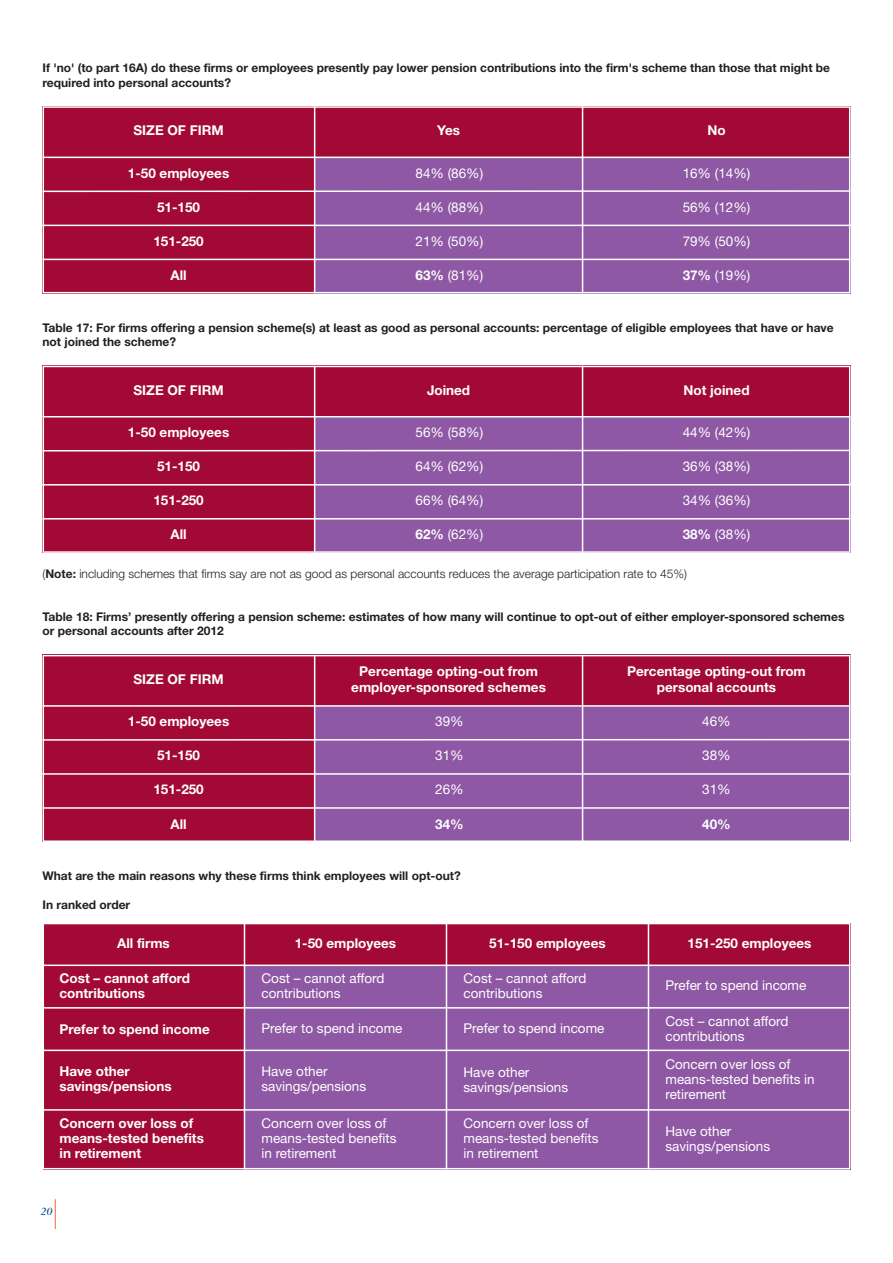
<style>
.page{position:relative;width:893px;height:1263px;background:#fff}
.page>*{position:absolute;margin:0;border:0;box-sizing:border-box;transform-origin:0 0}
.t1{font:13.5px/15px "Helvetica Neue";color:#fff}
.t2{font:700 13.5px/15px "Helvetica Neue";color:#fff}
.t3{font:700 12px/14.4px "Helvetica Neue";color:#231f20}
.t4{font:300 12px "Helvetica Neue";color:#231f20}
.t5{font:italic 700 12px "Garamond Three";color:#004e94}
.s1{font-weight:700}
</style>
<div class="page">
<div style="left:43px;top:923px;width:807px;height:246px;background:#a20a35"></div>
<div style="left:244px;top:965px;width:606px;height:204px;background:#8e58a4"></div>
<div style="left:43px;top:923px;width:807px;height:246px;border:2px solid #fff"></div>
<hr style="left:55px;top:1199px;width:1px;height:30px;background:#f36b31">
<svg style="left:42px;top:106px;width:809px;height:188px;background:#9d3971"></svg>
<hr style="left:43px;top:259px;width:807px;height:1px;background:#fff">
<hr style="left:314px;top:106px;width:1px;height:187px;background:#fff">
<hr style="left:582px;top:106px;width:1px;height:187px;background:#fff">
<svg style="left:42px;top:365px;width:809px;height:188px;background:#9d3971"></svg>
<hr style="left:43px;top:518px;width:807px;height:1px;background:#fff">
<hr style="left:314px;top:366px;width:1px;height:187px;background:#fff">
<hr style="left:582px;top:366px;width:1px;height:187px;background:#fff">
<svg style="left:42px;top:654px;width:809px;height:188px;background:#9d3870"></svg>
<hr style="left:43px;top:807px;width:807px;height:2px;background:#fff">
<hr style="left:314px;top:655px;width:1px;height:187px;background:#fff">
<hr style="left:582px;top:655px;width:1px;height:187px;background:#fff">
<hr style="left:244px;top:923px;width:1px;height:246px;background:#fff">
<hr style="left:446px;top:923px;width:1px;height:246px;background:#fff">
<hr style="left:648px;top:923px;width:1px;height:246px;background:#fff">
<hr style="left:43px;top:964px;width:807px;height:2px;background:#fff">
<hr style="left:43px;top:1007px;width:807px;height:1px;background:#fff">
<hr style="left:43px;top:1049px;width:807px;height:2px;background:#fff">
<hr style="left:43px;top:1109px;width:807px;height:2px;background:#fff">
<p class="t3" style="left:43px;top:62px;width:789px">If 'no' (to part 16A) do these firms or employees presently pay lower pension contributions into the firm's scheme than those that might be required into personal accounts?</p>
<p class="t2" style="left:134px;top:124px;width:92px">SIZE OF FIRM</p>
<p class="t2" style="left:437px;top:124px;width:24px">Yes</p>
<p class="t2" style="left:707px;top:124px;width:20px">No</p>
<p class="t2" style="left:128px;top:167px;width:103px">1-50 employees</p>
<p class="t1" style="left:416px;top:167px;width:69px">84% (86%)</p>
<p class="t1" style="left:683px;top:167px;width:69px">16% (14%)</p>
<p class="t2" style="left:157px;top:201px;width:44px">51-150</p>
<p class="t1" style="left:416px;top:201px;width:69px">44% (88%)</p>
<p class="t1" style="left:683px;top:201px;width:69px">56% (12%)</p>
<p class="t2" style="left:153px;top:235px;width:52px">151-250</p>
<p class="t1" style="left:416px;top:235px;width:69px">21% (50%)</p>
<p class="t1" style="left:683px;top:235px;width:69px">79% (50%)</p>
<p class="t2" style="left:170px;top:269px;width:18px">All</p>
<p class="t1" style="left:416px;top:269px;width:69px"><span class="s1">63%</span> (81%)</p>
<p class="t1" style="left:683px;top:269px;width:69px"><span class="s1">37%</span> (19%)</p>
<p class="t3" style="left:43px;top:321px;width:793px">Table 17: For firms offering a pension scheme(s) at least as good as personal accounts: percentage of eligible employees that have or have not joined the scheme?</p>
<p class="t2" style="left:134px;top:384px;width:92px">SIZE OF FIRM</p>
<p class="t2" style="left:427px;top:384px;width:45px">Joined</p>
<p class="t2" style="left:683px;top:384px;width:68px">Not joined</p>
<p class="t2" style="left:128px;top:426px;width:103px">1-50 employees</p>
<p class="t1" style="left:416px;top:426px;width:69px">56% (58%)</p>
<p class="t1" style="left:683px;top:426px;width:69px">44% (42%)</p>
<p class="t2" style="left:157px;top:460px;width:44px">51-150</p>
<p class="t1" style="left:416px;top:460px;width:69px">64% (62%)</p>
<p class="t1" style="left:683px;top:460px;width:69px">36% (38%)</p>
<p class="t2" style="left:153px;top:494px;width:52px">151-250</p>
<p class="t1" style="left:416px;top:494px;width:69px">66% (64%)</p>
<p class="t1" style="left:683px;top:494px;width:69px">34% (36%)</p>
<p class="t2" style="left:170px;top:528px;width:18px">All</p>
<p class="t1" style="left:416px;top:528px;width:69px"><span class="s1">62%</span> (62%)</p>
<p class="t1" style="left:683px;top:528px;width:69px"><span class="s1">38%</span> (38%)</p>
<p class="t4" style="left:43px;top:570px;width:646px">(<span class="s1">Note:</span> including schemes that firms say are not as good as personal accounts reduces the average participation rate to 45%)</p>
<p class="t3" style="left:43px;top:610px;width:803px">Table 18: Firms’ presently offering a pension scheme: estimates of how many will continue to opt-out of either employer-sponsored schemes or personal accounts after 2012</p>
<p class="t2" style="left:134px;top:673px;width:92px">SIZE OF FIRM</p>
<p class="t2" style="left:351px;top:664px;width:196px;line-height:16.5px;text-align:center">Percentage opting-out from employer-sponsored schemes</p>
<p class="t2" style="left:627px;top:664px;width:180px;line-height:16.5px;text-align:center">Percentage opting-out from personal accounts</p>
<p class="t2" style="left:128px;top:715px;width:103px">1-50 employees</p>
<p class="t1" style="left:435px;top:715px;width:30px">39%</p>
<p class="t1" style="left:702px;top:715px;width:30px">46%</p>
<p class="t2" style="left:157px;top:749px;width:44px">51-150</p>
<p class="t1" style="left:435px;top:749px;width:30px">31%</p>
<p class="t1" style="left:702px;top:749px;width:30px">38%</p>
<p class="t2" style="left:153px;top:783px;width:52px">151-250</p>
<p class="t1" style="left:435px;top:783px;width:30px">26%</p>
<p class="t1" style="left:702px;top:783px;width:30px">31%</p>
<p class="t2" style="left:170px;top:817px;width:18px">All</p>
<p class="t2" style="left:435px;top:817px;width:30px">34%</p>
<p class="t2" style="left:702px;top:817px;width:30px">40%</p>
<p class="t3" style="left:43px;top:870px;width:420px">What are the main reasons why these firms think employees will opt-out?</p>
<p class="t3" style="left:43px;top:899px;width:89px">In ranked order</p>
<p class="t2" style="left:117px;top:936px;width:54px">All firms</p>
<p class="t2" style="left:295px;top:936px;width:103px">1-50 employees</p>
<p class="t2" style="left:489px;top:936px;width:118px">51-150 employees</p>
<p class="t2" style="left:60px;top:971px;width:132px">Cost – cannot afford contributions</p>
<p class="t2" style="left:60px;top:1022px;width:152px">Prefer to spend income</p>
<p class="t2" style="left:60px;top:1065px;width:114px">Have other savings/pensions</p>
<p class="t2" style="left:60px;top:1117px;width:146px">Concern over loss of means-tested benefits in retirement</p>
<p class="t5" style="left:41px;top:1207px;width:13px">20</p>
<p class="t1" style="left:261px;top:971px;width:124px">Cost – cannot afford contributions</p>
<p class="t1" style="left:261px;top:1022px;width:142px">Prefer to spend income</p>
<p class="t1" style="left:261px;top:1065px;width:106px">Have other savings/pensions</p>
<p class="t1" style="left:261px;top:1117px;width:137px">Concern over loss of means-tested benefits in retirement</p>
<p class="t1" style="left:463px;top:971px;width:124px">Cost – cannot afford contributions</p>
<p class="t1" style="left:463px;top:1022px;width:142px">Prefer to spend income</p>
<p class="t1" style="left:463px;top:1066px;width:106px">Have other savings/pensions</p>
<p class="t1" style="left:463px;top:1117px;width:137px">Concern over loss of means-tested benefits in retirement</p>
<p class="t2" style="left:687px;top:936px;width:125px">151-250 employees</p>
<p class="t1" style="left:665px;top:979px;width:142px">Prefer to spend income</p>
<p class="t1" style="left:665px;top:1015px;width:124px">Cost – cannot afford contributions</p>
<p class="t1" style="left:665px;top:1058px;width:151px">Concern over loss of means-tested benefits in retirement</p>
<p class="t1" style="left:665px;top:1125px;width:106px">Have other savings/pensions</p>
</div>
